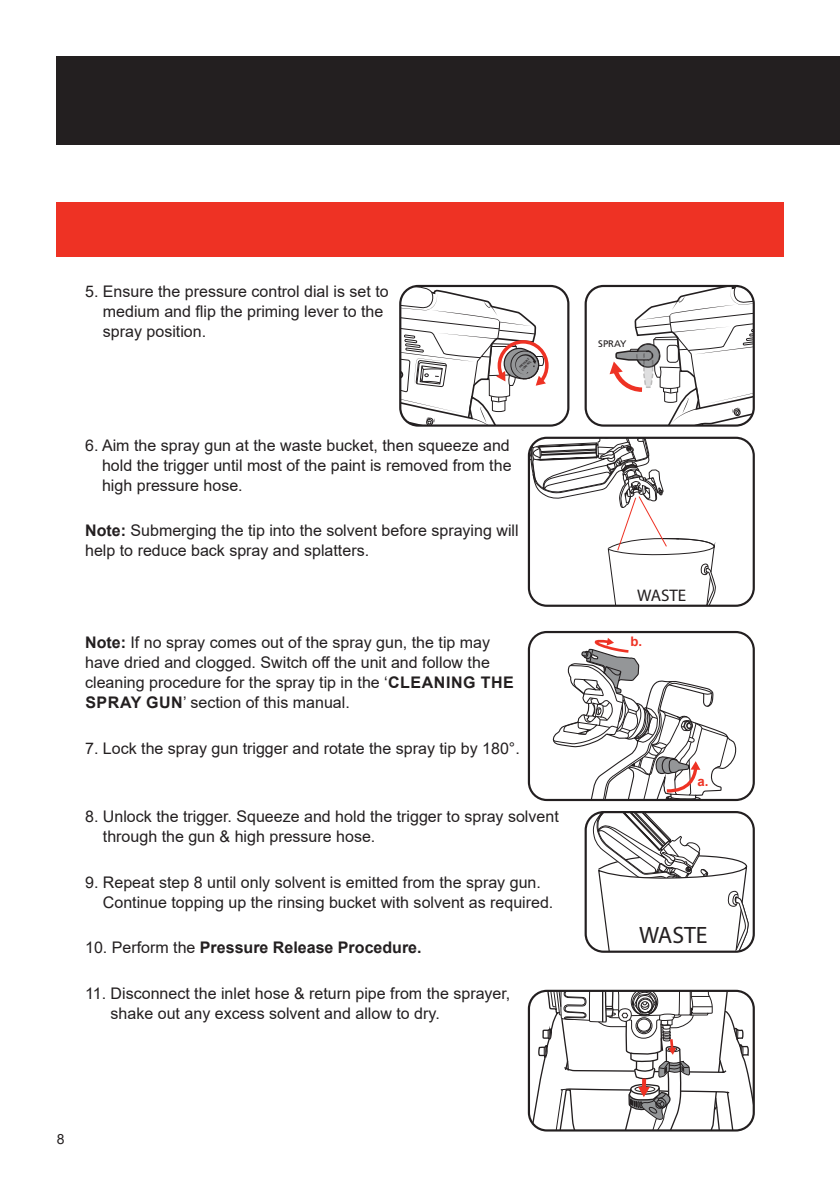
<style>
.page{position:relative;width:840px;height:1191px;background:#fff}
.page>*{position:absolute;margin:0;border:0;box-sizing:border-box;transform-origin:0 0}
.t1{font:23.8px "Myriad Pro";color:#231f20}
.t2{font:16.8px "Myriad Pro";color:#231f20}
.t3{font:16px/20px "Arial";color:#231f20}
.t4{font:700 16px "Arial";color:#231f20}
.t5{font:14px "Arial";color:#231f20}
.t6{font:700 13.2px "Arial";color:#ee3224}
.t7{font:9.6px "Frutiger LT Std";color:#231f20}
.t8{font:700 2.8px/3.4px "Frutiger";color:#231f20}
.s1{font-weight:700}
.s2{font-weight:400}
</style>
<div class="page">
<div style="left:57px;top:202px;width:726px;height:54px;background:#ee3224"></div>
<div style="left:57px;top:57px;width:782px;height:88px;background:#231f20"></div>
<svg style="left:609px;top:286px;width:144px;height:139px"></svg>
<div style="left:584px;top:285px;width:170px;height:142px;border:2px solid #231f20;border-radius:18px"></div>
<svg style="left:402px;top:286px;width:163px;height:138px"></svg>
<div style="left:399px;top:285px;width:170px;height:142px;border:2px solid #231f20;border-radius:18px"></div>
<svg style="left:591px;top:812px;width:157px;height:139px"></svg>
<div style="left:584px;top:811px;width:170px;height:141px;border:2px solid #231f20;border-radius:18px"></div>
<svg style="left:530px;top:440px;width:185px;height:164px"></svg>
<div style="left:527px;top:437px;width:227px;height:170px;border:2px solid #231f20;border-radius:18px"></div>
<svg style="left:552px;top:638px;width:184px;height:160px"></svg>
<div style="left:527px;top:631px;width:227px;height:170px;border:2px solid #231f20;border-radius:18px"></div>
<svg style="left:530px;top:992px;width:223px;height:138px"></svg>
<div style="left:527px;top:989px;width:227px;height:142px;border:2px solid #231f20;border-radius:18px"></div>
<p class="t3" style="left:103px;top:281px;width:287px;text-indent:-18px">5. Ensure the pressure control dial is set to medium and flip the priming lever to the spray position.</p>
<p class="t8" style="left:518px;top:366px;width:15px;rotate:-45deg">PRESSURE<br>CONTROL</p>
<p class="t3" style="left:102px;top:435px;width:411px;text-align:justify;text-indent:-17px">6. Aim the spray gun at the waste bucket, then squeeze and hold the trigger until most of the paint is removed from the high pressure hose.</p>
<p class="t3" style="left:85px;top:521px;width:435px"><span class="s1">Note:</span> Submerging the tip into the solvent before spraying will help to reduce back spray and splatters.</p>
<p class="t3" style="left:85px;top:632px;width:430px"><span class="s1">Note:</span> If no spray comes out of the spray gun, the tip may have dried and clogged. Switch off the unit and follow the cleaning procedure for the spray tip in the ‘<span class="s1">CLEANING THE SPRAY GUN</span>’ section of this manual.</p>
<p class="t3" style="left:85px;top:738px;width:436px">7. Lock the spray gun trigger and rotate the spray tip by 180°.</p>
<p class="t3" style="left:103px;top:806px;width:457px;text-indent:-18px">8. Unlock the trigger. Squeeze and hold the trigger to spray solvent through the gun &amp; high pressure hose.</p>
<p class="t3" style="left:103px;top:872px;width:451px;text-indent:-18px">9. Repeat step 8 until only solvent is emitted from the spray gun.<br>Continue topping up the rinsing bucket with solvent as required.</p>
<p class="t4" style="left:85px;top:936px;width:338px"><span class="s2">10. Perform the</span> Pressure Release Procedure.</p>
<p class="t3" style="left:111px;top:983px;width:401px;text-indent:-26px">11. Disconnect the inlet hose &amp; return pipe from the sprayer, shake out any excess solvent and allow to dry.</p>
<p class="t7" style="left:598px;top:338px;width:30px">SPRAY</p>
<p class="t2" style="left:637px;top:584px;width:51px">WASTE</p>
<p class="t6" style="left:630px;top:632px;width:13px">b.</p>
<p class="t6" style="left:697px;top:772px;width:12px">a.</p>
<h1 class="t1" style="left:638px;top:920px;width:70px">WASTE</h1>
<p class="t5" style="left:57px;top:1129px;width:9px">8</p>
</div>
